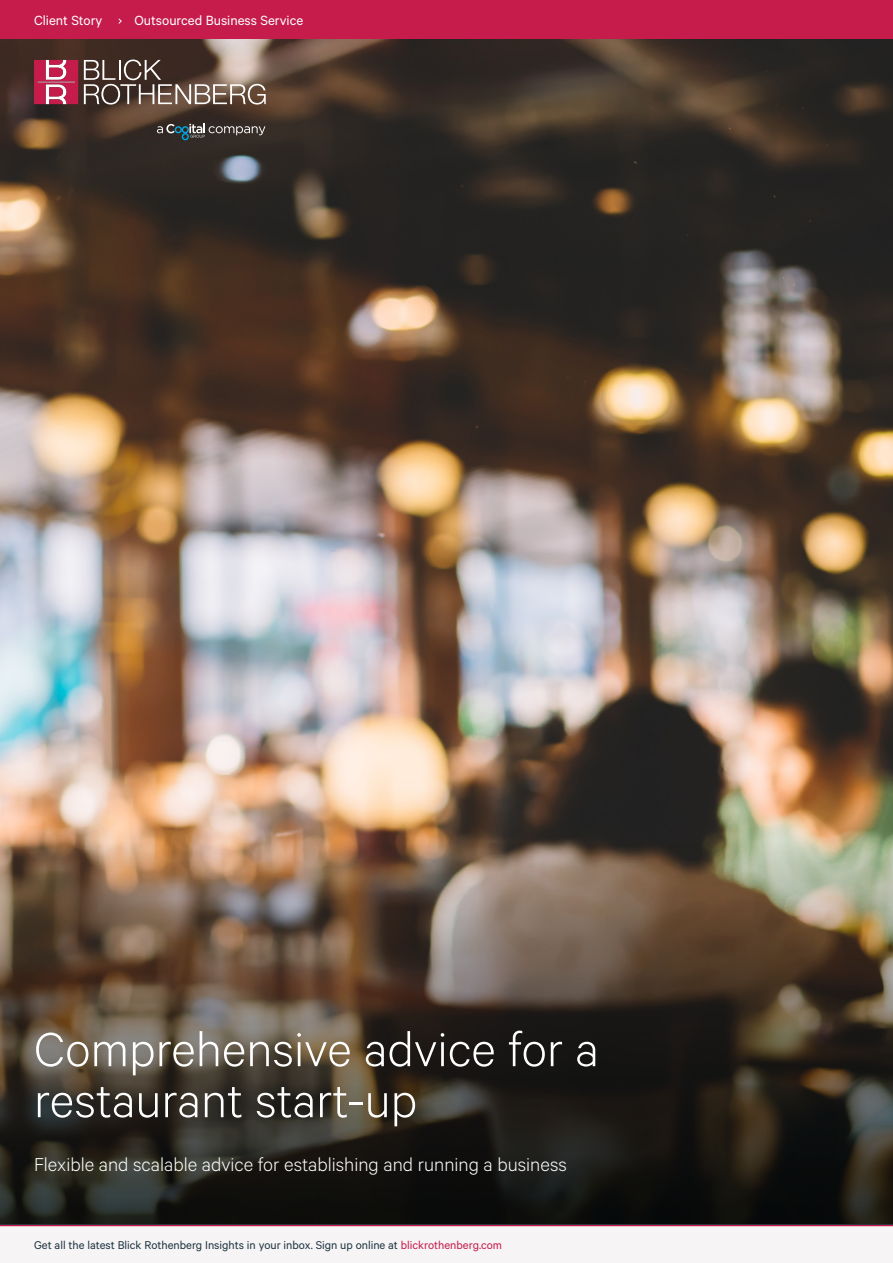
<style>
.page{position:relative;width:893px;height:1263px;background:#fff}
.page>*{position:absolute;margin:0;border:0;box-sizing:border-box;transform-origin:0 0}
.Case_Study_Header{font:300 54px/51px "Calibre";color:#fff}
.Kicker{font:300 21px "Calibre";color:#fff}
.Running_Header{font:15px "Calibre";color:#fff}
.Footer_Tag{font:12.75px "Calibre";color:#1c333f}
.s1{color:#c51c4c}
</style>
<div class="page">
<img style="left:0;top:38px;width:893px;height:798px">
<div style="left:0;top:0;width:893px;height:38px;background:#c51c4c"></div>
<svg style="left:118px;top:19px;width:4px;height:5px"></svg>
<div style="left:0;top:1225px;width:893px;height:38px;background:#f7f4f5"></div>
<svg style="left:34px;top:60px;width:44px;height:44px"></svg>
<svg style="left:84px;top:60px;width:182px;height:45px"></svg>
<svg style="left:157px;top:124px;width:108px;height:16px"></svg>
<hr style="left:0;top:1225px;width:893px;height:1px;background:#c51c4c">
<img style="left:0;top:836px;width:893px;height:389px">
<p class="Running_Header" style="left:34px;top:11px;width:70px">Client Story</p>
<p class="Running_Header" style="left:135px;top:11px;width:170px">Outsourced Business Service</p>
<p class="Case_Study_Header" style="left:34px;top:1021px;width:566px">Comprehensive advice for a restaurant start-up</p>
<p class="Kicker" style="left:34px;top:1152px;width:534px">Flexible and scalable advice for establishing and running a business</p>
<p class="Footer_Tag" style="left:34px;top:1238px;width:469px">Get all the latest Blick Rothenberg Insights in your inbox. Sign up online at <span class="s1">blickrothenberg.com</span></p>
</div>
